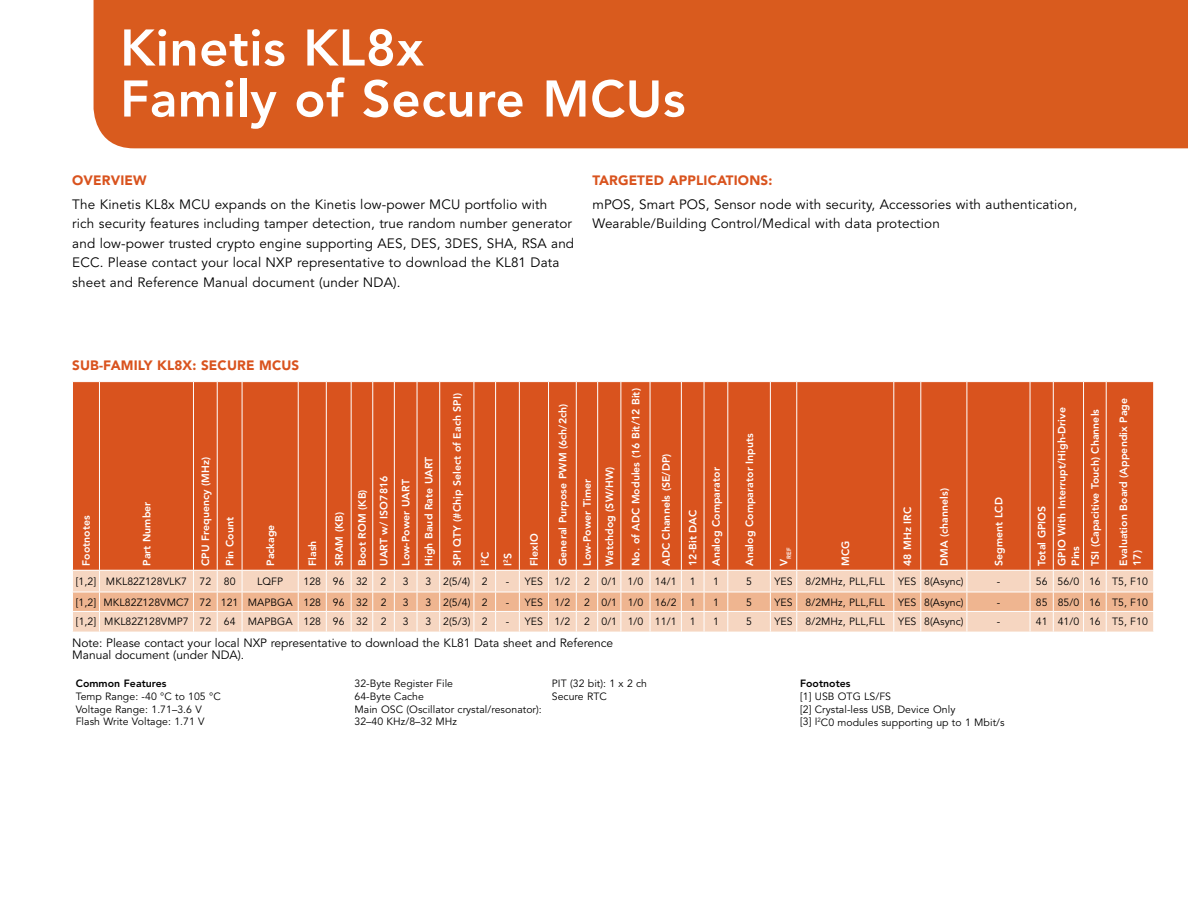
<style>
.page{position:relative;width:1188px;height:918px;background:#fff}
.page>*{position:absolute;margin:0;border:0;box-sizing:border-box;transform-origin:0 0}
.t1{font:800 51px/51px "Avenir LT Std";letter-spacing:.01em;color:#fff}
.t2{font:13.5px/19.5px "Avenir LT Std";letter-spacing:.01em;color:#000}
.t3{font:900 13.5px "Avenir LT Std";letter-spacing:.01em;color:#d9531e}
.t4{font:12px/12px "Avenir LT Std";color:#000}
.t5{font:10.5px/12.8px "Avenir LT Std";letter-spacing:.005em;color:#000}
.t6{font:800 10.5px/22.2px "Avenir LT Std";letter-spacing:.005em;color:#fff}
.t7{font:800 10.5px "Avenir LT Std";letter-spacing:.005em;color:#000}
.t8{font:800 6.15px "Avenir LT Std";color:#fff}
</style>
<div class="page">
<div style="left:94px;top:0;width:1094px;height:148px;background:#d95b1e"></div>
<div style="left:73px;top:382px;width:1080px;height:188px;background:#d9531e"></div>
<hr style="left:99px;top:382px;width:1px;height:188px;background:#fff">
<hr style="left:193px;top:382px;width:1px;height:188px;background:#fff">
<hr style="left:217px;top:382px;width:1px;height:188px;background:#fff">
<hr style="left:242px;top:382px;width:1px;height:188px;background:#fff">
<hr style="left:298px;top:382px;width:1px;height:188px;background:#fff">
<hr style="left:326px;top:382px;width:1px;height:188px;background:#fff">
<hr style="left:351px;top:382px;width:1px;height:188px;background:#fff">
<hr style="left:372px;top:382px;width:1px;height:188px;background:#fff">
<hr style="left:394px;top:382px;width:1px;height:188px;background:#fff">
<hr style="left:417px;top:382px;width:1px;height:188px;background:#fff">
<hr style="left:439px;top:382px;width:1px;height:188px;background:#fff">
<hr style="left:474px;top:382px;width:1px;height:188px;background:#fff">
<hr style="left:495px;top:382px;width:1px;height:188px;background:#fff">
<hr style="left:519px;top:382px;width:1px;height:188px;background:#fff">
<hr style="left:548px;top:382px;width:1px;height:188px;background:#fff">
<hr style="left:576px;top:382px;width:1px;height:188px;background:#fff">
<hr style="left:597px;top:382px;width:1px;height:188px;background:#fff">
<hr style="left:621px;top:382px;width:1px;height:188px;background:#fff">
<hr style="left:650px;top:382px;width:1px;height:188px;background:#fff">
<hr style="left:681px;top:382px;width:1px;height:188px;background:#fff">
<hr style="left:704px;top:382px;width:1px;height:188px;background:#fff">
<hr style="left:727px;top:382px;width:1px;height:188px;background:#fff">
<hr style="left:770px;top:382px;width:1px;height:188px;background:#fff">
<hr style="left:796px;top:382px;width:1px;height:188px;background:#fff">
<hr style="left:893px;top:382px;width:1px;height:188px;background:#fff">
<hr style="left:920px;top:382px;width:1px;height:188px;background:#fff">
<hr style="left:967px;top:382px;width:1px;height:188px;background:#fff">
<hr style="left:1030px;top:382px;width:1px;height:188px;background:#fff">
<hr style="left:1053px;top:382px;width:1px;height:188px;background:#fff">
<hr style="left:1083px;top:382px;width:1px;height:188px;background:#fff">
<hr style="left:1106px;top:382px;width:1px;height:188px;background:#fff">
<svg style="left:72px;top:570px;width:1082px;height:62px;background:#f4cfb7"></svg>
<h1 class="t1" style="left:120px;top:22px;width:567px">Kinetis KL8x<br>Family of Secure MCUs</h1>
<p class="t3" style="left:72px;top:172px;width:76px">OVERVIEW</p>
<p class="t2" style="left:72px;top:195px;width:503px">The Kinetis KL8x MCU expands on the Kinetis low-power MCU portfolio with<br>rich security features including tamper detection, true random number generator and low-power trusted crypto engine supporting AES, DES, 3DES, SHA, RSA and ECC. Please contact your local NXP representative to download the KL81 Data sheet and Reference Manual document (under NDA).</p>
<p class="t3" style="left:592px;top:172px;width:181px">TARGETED APPLICATIONS:</p>
<p class="t2" style="left:592px;top:195px;width:486px">mPOS, Smart POS, Sensor node with security, Accessories with authentication,<br>Wearable/Building Control/Medical with data protection</p>
<p class="t3" style="left:72px;top:357px;width:229px">SUB-FAMILY KL8X: SECURE MCUS</p>
<p class="t6" style="left:75px;top:566px;width:52px;rotate:-90deg">Footnotes</p>
<p class="t6" style="left:136px;top:566px;width:66px;rotate:-90deg">Part Number</p>
<p class="t6" style="left:195px;top:566px;width:110px;rotate:-90deg">CPU Frequency (MHz)</p>
<p class="t6" style="left:219px;top:566px;width:50px;rotate:-90deg">Pin Count</p>
<p class="t6" style="left:259px;top:566px;width:43px;rotate:-90deg">Package</p>
<p class="t6" style="left:302px;top:566px;width:27px;rotate:-90deg">Flash</p>
<p class="t6" style="left:328px;top:566px;width:56px;rotate:-90deg">SRAM (KB)</p>
<p class="t6" style="left:351px;top:566px;width:111px;rotate:-90deg">Boot ROM (KB)<br>UART w/ ISO7816<br>Low-Power UART<br>High Baud Rate UART</p>
<p class="t6" style="left:446px;top:566px;width:174px;rotate:-90deg">SPI QTY (#Chip Select of Each SPI)</p>
<p class="t6" style="left:474px;top:566px;width:15px;line-height:22.8px;rotate:-90deg">I<sup>2</sup>C<br>I<sup>2</sup>S</p>
<p class="t6" style="left:523px;top:566px;width:34px;rotate:-90deg">FlexIO</p>
<p class="t6" style="left:552px;top:566px;width:164px;rotate:-90deg">General Purpose PWM (6ch/2ch)</p>
<p class="t6" style="left:576px;top:566px;width:101px;rotate:-90deg">Low-Power Timer<br>Watchdog (SW/HW)</p>
<p class="t6" style="left:625px;top:566px;width:179px;rotate:-90deg">No. of ADC Modules (16 Bit/12 Bit)</p>
<p class="t6" style="left:655px;top:566px;width:114px;rotate:-90deg">ADC Channels (SE/DP)</p>
<p class="t6" style="left:682px;top:566px;width:57px;rotate:-90deg">12-Bit DAC</p>
<p class="t6" style="left:705px;top:566px;width:100px;rotate:-90deg">Analog Comparator</p>
<p class="t6" style="left:738px;top:566px;width:134px;rotate:-90deg">Analog Comparator Inputs</p>
<p class="t8" style="left:785px;top:566px;width:20px;rotate:-90deg"><sup>V</sup>REF</p>
<p class="t6" style="left:835px;top:566px;width:27px;rotate:-90deg">MCG</p>
<p class="t6" style="left:897px;top:566px;width:61px;rotate:-90deg">48 MHz IRC</p>
<p class="t6" style="left:933px;top:566px;width:79px;rotate:-90deg">DMA (channels)</p>
<p class="t6" style="left:988px;top:566px;width:70px;rotate:-90deg">Segment LCD</p>
<p class="t6" style="left:1032px;top:566px;width:160px;line-height:20px;rotate:-90deg">Total GPIOS<br>GPIO With Interrupt/High-Drive</p>
<p class="t6" style="left:1066px;top:566px;width:158px;line-height:19.6px;rotate:-90deg">Pins<br>TSI (Capacitive Touch) Channels</p>
<p class="t6" style="left:1117px;top:566px;width:170px;line-height:13.5px;rotate:-90deg">Evaluation Board (Appendix Page<br>17)</p>
<p class="t5" style="left:76px;top:575px;width:161px">[1,2] MKL82Z128VLK7 72 80</p>
<p class="t5" style="left:257px;top:575px;width:28px">LQFP</p>
<p class="t5" style="left:303px;top:575px;width:85px">128 96 32 2</p>
<p class="t5" style="left:403px;top:575px;width:7px">3</p>
<p class="t5" style="left:425px;top:575px;width:64px">3 2(5/4) 2</p>
<p class="t5" style="left:506px;top:575px;width:66px">- YES 1/2</p>
<p class="t5" style="left:584px;top:575px;width:94px">2 0/1 1/0 14/1</p>
<p class="t5" style="left:690px;top:575px;width:7px">1</p>
<p class="t5" style="left:713px;top:575px;width:7px">1</p>
<p class="t5" style="left:746px;top:575px;width:7px">5</p>
<p class="t5" style="left:774px;top:575px;width:191px">YES 8/2MHz, PLL,FLL YES 8(Async)</p>
<p class="t5" style="left:997px;top:575px;width:5px">-</p>
<p class="t5" style="left:1036px;top:575px;width:114px">56 56/0 16 T5, F10</p>
<p class="t5" style="left:76px;top:596px;width:312px">[1,2] MKL82Z128VMC7 72 121 MAPBGA 128 96 32 2</p>
<p class="t5" style="left:403px;top:596px;width:7px">3</p>
<p class="t5" style="left:425px;top:596px;width:64px">3 2(5/4) 2</p>
<p class="t5" style="left:506px;top:596px;width:66px">- YES 1/2</p>
<p class="t5" style="left:584px;top:596px;width:94px">2 0/1 1/0 16/2</p>
<p class="t5" style="left:690px;top:596px;width:7px">1</p>
<p class="t5" style="left:713px;top:596px;width:7px">1</p>
<p class="t5" style="left:746px;top:596px;width:7px">5</p>
<p class="t5" style="left:775px;top:596px;width:191px">YES 8/2MHz, PLL,FLL YES 8(Async)</p>
<p class="t5" style="left:997px;top:596px;width:5px">-</p>
<p class="t5" style="left:1036px;top:596px;width:114px">85 85/0 16 T5, F10</p>
<p class="t5" style="left:76px;top:616px;width:312px">[1,2] MKL82Z128VMP7 72 64 MAPBGA 128 96 32 2</p>
<p class="t5" style="left:403px;top:616px;width:7px">3</p>
<p class="t5" style="left:426px;top:616px;width:64px">3 2(5/3) 2</p>
<p class="t5" style="left:506px;top:616px;width:66px">- YES 1/2</p>
<p class="t5" style="left:584px;top:616px;width:94px">2 0/1 1/0 11/1</p>
<p class="t5" style="left:690px;top:616px;width:7px">1</p>
<p class="t5" style="left:713px;top:616px;width:7px">1</p>
<p class="t5" style="left:746px;top:616px;width:7px">5</p>
<p class="t5" style="left:775px;top:616px;width:191px">YES 8/2MHz, PLL,FLL YES 8(Async)</p>
<p class="t5" style="left:997px;top:616px;width:5px">-</p>
<p class="t5" style="left:1036px;top:616px;width:114px">41 41/0 16 T5, F10</p>
<p class="t4" style="left:72px;top:637px;width:543px">Note: Please contact your local NXP representative to download the KL81 Data sheet and Reference<br>Manual document (under NDA).</p>
<p class="t7" style="left:76px;top:677px;width:92px">Common Features</p>
<p class="t5" style="left:76px;top:690px;width:147px">Temp Range: -40 °C to 105 °C<br>Voltage Range: 1.71–3.6 V<br>Flash Write Voltage: 1.71 V</p>
<p class="t5" style="left:354px;top:677px;width:189px">32-Byte Register File<br>64-Byte Cache<br>Main OSC (Oscillator crystal/resonator):<br>32–40 KHz/8–32 MHz</p>
<p class="t5" style="left:552px;top:677px;width:97px">PIT (32 bit): 1 x 2 ch<br>Secure RTC</p>
<p class="t7" style="left:800px;top:677px;width:52px">Footnotes</p>
<p class="t5" style="left:800px;top:690px;width:206px">[1] USB OTG LS/FS<br>[2] Crystal-less USB, Device Only<br>[3] I<sup>2</sup>C0 modules supporting up to 1 Mbit/s</p>
</div>
